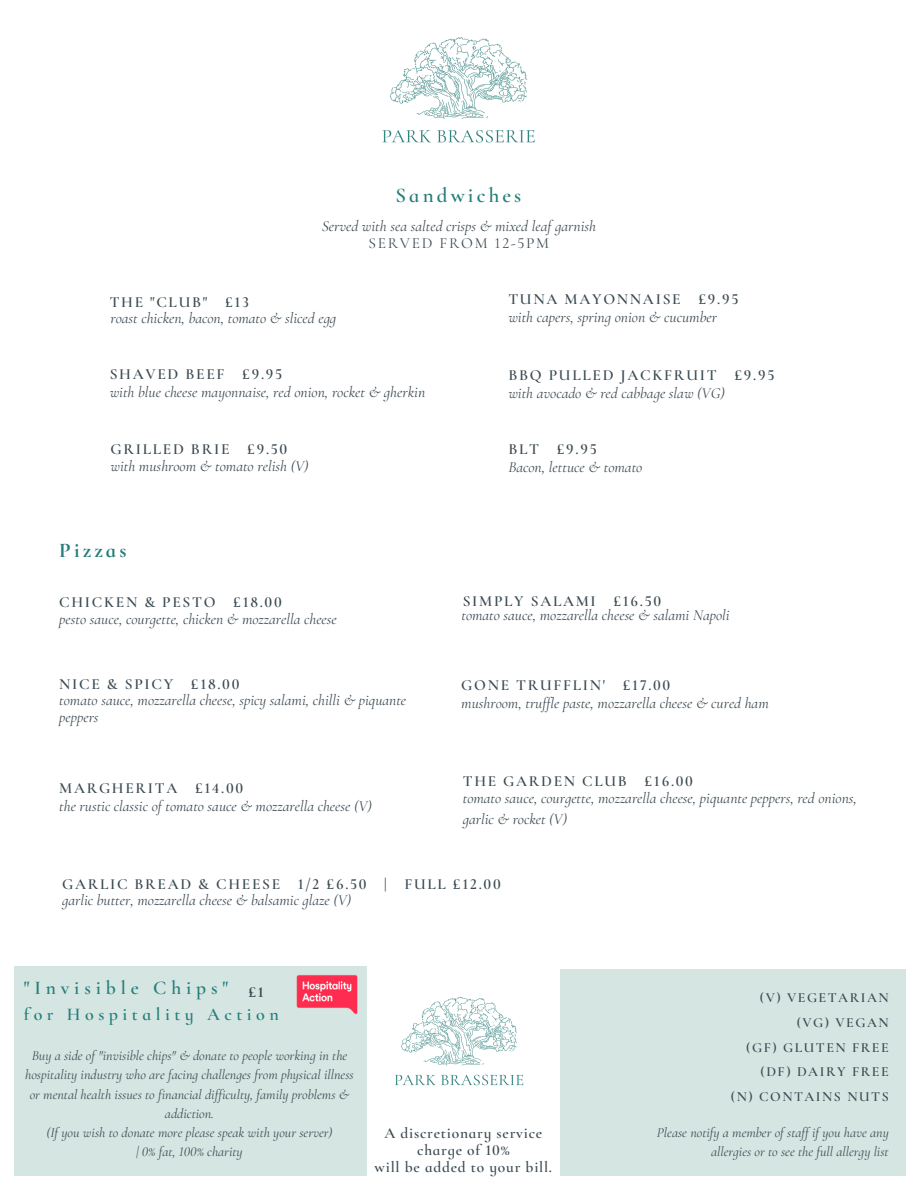
<style>
.page{position:relative;width:918px;height:1188px;background:#fff}
.page>*{position:absolute;margin:0;border:0;box-sizing:border-box;transform-origin:0 0}
.t1{font:600 21px "Cormorant Infant";letter-spacing:.15em;color:#247d79}
.t2{font:700 21px "Cormorant Infant";letter-spacing:.15em;color:#247d79}
.t3{font:600 19.5px "Cormorant Infant";letter-spacing:.25em;color:#247d79}
.t4{font:600 18px "Cormorant Infant";letter-spacing:.25em;color:#247d79}
.t5{font:italic 15.45px/16.8px "Cormorant Infant";color:#3a4951}
.t6{font:600 15.45px "Cormorant Infant";letter-spacing:.11em;color:#3a4951}
.t7{font:600 15.45px/16.8px "Cormorant Infant";letter-spacing:.05em;color:#3a4951;text-align:center}
.t8{font:15.45px "Cormorant Infant";letter-spacing:.11em;color:#3a4951}
.t9{font:700 15.45px "Cormorant Infant";color:#3a4951}
.t10{font:italic 13.95px/19.2px "Cormorant Infant";color:#3a4951;text-align:center}
.t11{font:600 13.95px "Cormorant Infant";letter-spacing:.11em;color:#3a4951}
</style>
<div class="page">
<div style="left:14px;top:966px;width:352px;height:210px;background:#d4e5e2"></div>
<img style="left:296px;top:974px;width:62px;height:41px">
<div style="left:560px;top:969px;width:346px;height:207px;background:#d4e5e2"></div>
<img style="left:382px;top:37px;width:153px;height:106px">
<img style="left:394px;top:997px;width:130px;height:89px">
<h3 class="t1" style="left:395px;top:183px;width:127px">Sandwiches</h3>
<h6 class="t8" style="left:369px;top:233px;width:182px">SERVED FROM 12-5PM</h6>
<p class="t5" style="left:322px;top:218px;width:276px">Served with sea salted crisps &amp; mixed leaf garnish</p>
<h3 class="t6" style="left:110px;top:292px;width:141px">THE "CLUB" £13</h3>
<h6 class="t5" style="left:111px;top:310px;width:227px">roast chicken, bacon, tomato &amp; sliced egg</h6>
<h6 class="t6" style="left:110px;top:365px;width:174px">SHAVED BEEF £9.95</h6>
<h1 class="t5" style="left:110px;top:384px;width:317px">with blue cheese mayonnaise, red onion, rocket &amp; gherkin</h1>
<h3 class="t6" style="left:111px;top:440px;width:178px">GRILLED BRIE £9.50</h3>
<h6 class="t5" style="left:111px;top:458px;width:200px">with mushroom &amp; tomato relish (V)</h6>
<p class="t2" style="left:59px;top:538px;width:69px">Pizzas</p>
<h1 class="t6" style="left:59px;top:593px;width:224px">CHICKEN &amp; PESTO £18.00</h1>
<h6 class="t5" style="left:59px;top:611px;width:279px">pesto sauce, courgette, chicken &amp; mozzarella cheese</h6>
<h6 class="t6" style="left:59px;top:674px;width:182px">NICE &amp; SPICY £18.00</h6>
<h4 class="t5" style="left:59px;top:692px;width:349px">tomato sauce, mozzarella cheese, spicy salami, chilli &amp; piquante peppers</h4>
<h3 class="t6" style="left:59px;top:778px;width:186px">MARGHERITA £14.00</h3>
<h6 class="t5" style="left:59px;top:798px;width:314px">the rustic classic of tomato sauce &amp; mozzarella cheese (V)</h6>
<h3 class="t6" style="left:508px;top:290px;width:231px">TUNA MAYONNAISE £9.95</h3>
<h6 class="t5" style="left:508px;top:309px;width:210px">with capers, spring onion &amp; cucumber</h6>
<h3 class="t6" style="left:508px;top:366px;width:267px">BBQ PULLED JACKFRUIT £9.95</h3>
<h3 class="t5" style="left:508px;top:384px;width:218px">with avocado &amp; red cabbage slaw (VG)</h3>
<h6 class="t6" style="left:508px;top:440px;width:90px">BLT £9.95</h6>
<h6 class="t5" style="left:508px;top:458px;width:136px">Bacon, lettuce &amp; tomato</h6>
<h3 class="t6" style="left:463px;top:592px;width:200px">SIMPLY SALAMI £16.50</h3>
<h6 class="t5" style="left:461px;top:607px;width:270px">tomato sauce, mozzarella cheese &amp; salami Napoli</h6>
<h3 class="t6" style="left:461px;top:676px;width:211px">GONE TRUFFLIN' £17.00</h3>
<h6 class="t5" style="left:461px;top:695px;width:309px">mushroom, truffle paste, mozzarella cheese &amp; cured ham</h6>
<h3 class="t6" style="left:463px;top:772px;width:232px">THE GARDEN CLUB £16.00</h3>
<h3 class="t5" style="left:463px;top:788px;width:396px;line-height:20.2px">tomato sauce, courgette, mozzarella cheese, piquante peppers, red onions, garlic &amp; rocket (V)</h3>
<h6 class="t6" style="left:62px;top:874px;width:440px">GARLIC BREAD &amp; CHEESE 1/2 £6.50 | FULL £12.00</h6>
<h3 class="t5" style="left:62px;top:892px;width:291px">garlic butter, mozzarella cheese &amp; balsamic glaze (V)</h3>
<p class="t3" style="left:24px;top:976px;width:206px">"Invisible Chips"</p>
<p class="t4" style="left:24px;top:1004px;width:257px">for Hospitality Action</p>
<h3 class="t9" style="left:248px;top:982px;width:17px">£1</h3>
<h6 class="t10" style="left:25px;top:1046px;width:330px">Buy a side of "invisible chips" &amp; donate to people working in the hospitality industry who are facing challenges from physical illness or mental health issues to financial difficulty, family problems &amp; addiction.</h6>
<p class="t10" style="left:46px;top:1123px;width:288px">(If you wish to donate more please speak with your server)</p>
<h2 class="t10" style="left:136px;top:1142px;width:108px">| 0% fat, 100% charity</h2>
<p class="t11" style="left:760px;top:989px;width:130px">(V) VEGETARIAN</p>
<p class="t11" style="left:797px;top:1014px;width:94px">(VG) VEGAN</p>
<p class="t11" style="left:746px;top:1039px;width:144px">(GF) GLUTEN FREE</p>
<p class="t11" style="left:761px;top:1064px;width:130px">(DF) DAIRY FREE</p>
<h5 class="t11" style="left:731px;top:1088px;width:159px">(N) CONTAINS NUTS</h5>
<p class="t7" style="left:375px;top:1125px;width:179px">A discretionary service charge of 10%<br>will be added to your bill.</p>
<p class="t10" style="left:657px;top:1123px;width:233px">Please notify a member of staff if you have any</p>
<p class="t10" style="left:711px;top:1142px;width:179px">allergies or to see the full allergy list</p>
</div>
